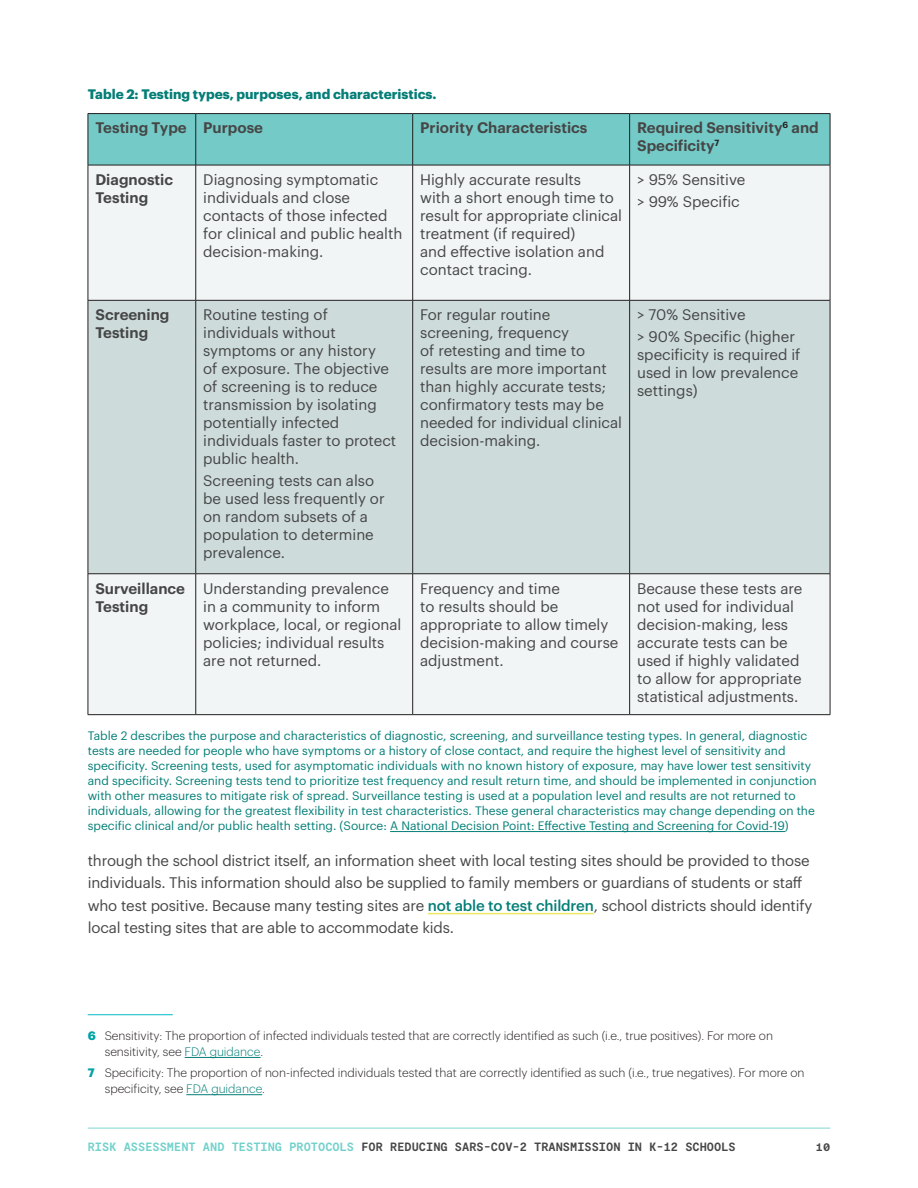
<style>
.page{position:relative;width:918px;height:1188px;background:#fff}
.page>*{position:absolute;margin:0;border:0;box-sizing:border-box;transform-origin:0 0}
.t1{font:15px/18px "Graphik";color:#464646}
.t2{font:600 15px/18px "Graphik";color:#464646}
.t3{font:700 13.5px "Graphik";color:#047e77}
.t4{font:12px/15px "Graphik";color:#047e77}
.t5{font:300 12px/16.5px "Graphik";color:#231f20}
.t6{font:12px "Moderat Mono Bold";color:#464646}
.s1{font-weight:500;color:#047e77}
.s2{font-weight:700;color:#00a2a5}
.s3{color:#047e77}
.s4{color:#71d1cb}
</style>
<div class="page">
<hr style="left:88px;top:1127px;width:742px;height:2px;background:#aae3e0">
<hr style="left:390px;top:831px;width:395px;height:1px;background:#047e77">
<hr style="left:428px;top:913px;width:166px;height:1px;background:#e9e866">
<div style="left:89px;top:114px;width:741px;height:51px;background:#73cac7"></div>
<div style="left:89px;top:166px;width:741px;height:548px;background:#f1f5f5"></div>
<div style="left:89px;top:301px;width:741px;height:272px;background:#cddbda"></div>
<hr style="left:195px;top:114px;width:1px;height:51px;background:#231f20">
<hr style="left:412px;top:114px;width:1px;height:51px;background:#231f20">
<hr style="left:629px;top:114px;width:1px;height:51px;background:#231f20">
<hr style="left:195px;top:165px;width:1px;height:135px;background:#231f20">
<hr style="left:412px;top:165px;width:1px;height:135px;background:#231f20">
<hr style="left:629px;top:165px;width:1px;height:135px;background:#231f20">
<hr style="left:195px;top:301px;width:1px;height:273px;background:#231f20">
<hr style="left:412px;top:301px;width:1px;height:273px;background:#231f20">
<hr style="left:629px;top:301px;width:1px;height:273px;background:#231f20">
<hr style="left:88px;top:574px;width:1px;height:140px;background:#231f20">
<hr style="left:195px;top:574px;width:1px;height:140px;background:#231f20">
<hr style="left:412px;top:574px;width:1px;height:140px;background:#231f20">
<hr style="left:629px;top:574px;width:1px;height:140px;background:#231f20">
<hr style="left:830px;top:574px;width:1px;height:140px;background:#231f20">
<hr style="left:88px;top:714px;width:108px;height:1px;background:#231f20">
<hr style="left:196px;top:714px;width:217px;height:1px;background:#231f20">
<hr style="left:413px;top:714px;width:217px;height:1px;background:#231f20">
<hr style="left:630px;top:714px;width:200px;height:1px;background:#231f20">
<hr style="left:88px;top:113px;width:108px;height:1px;background:#231f20">
<hr style="left:88px;top:114px;width:1px;height:51px;background:#231f20">
<hr style="left:196px;top:113px;width:217px;height:1px;background:#231f20">
<hr style="left:413px;top:113px;width:217px;height:1px;background:#231f20">
<hr style="left:630px;top:113px;width:200px;height:1px;background:#231f20">
<hr style="left:830px;top:114px;width:1px;height:51px;background:#231f20">
<hr style="left:88px;top:165px;width:108px;height:1px;background:#231f20">
<hr style="left:88px;top:165px;width:1px;height:135px;background:#231f20">
<hr style="left:196px;top:165px;width:217px;height:1px;background:#231f20">
<hr style="left:413px;top:165px;width:217px;height:1px;background:#231f20">
<hr style="left:630px;top:165px;width:200px;height:1px;background:#231f20">
<hr style="left:830px;top:165px;width:1px;height:135px;background:#231f20">
<hr style="left:88px;top:300px;width:108px;height:1px;background:#231f20">
<hr style="left:88px;top:301px;width:1px;height:273px;background:#231f20">
<hr style="left:196px;top:300px;width:217px;height:1px;background:#231f20">
<hr style="left:413px;top:300px;width:217px;height:1px;background:#231f20">
<hr style="left:630px;top:300px;width:200px;height:1px;background:#231f20">
<hr style="left:830px;top:301px;width:1px;height:273px;background:#231f20">
<hr style="left:88px;top:573px;width:108px;height:1px;background:#231f20">
<hr style="left:196px;top:573px;width:217px;height:1px;background:#231f20">
<hr style="left:413px;top:573px;width:217px;height:1px;background:#231f20">
<hr style="left:630px;top:573px;width:200px;height:1px;background:#231f20">
<hr style="left:88px;top:1014px;width:85px;height:1px;background:#03bac6">
<hr style="left:185px;top:1057px;width:76px;height:1px;background:#047e77">
<hr style="left:186px;top:1094px;width:76px;height:1px;background:#047e77">
<p class="t3" style="left:88px;top:84px;width:350px">Table 2: Testing types, purposes, and characteristics.</p>
<p class="t2" style="left:95px;top:118px;width:93px">Testing Type</p>
<p class="t2" style="left:203px;top:118px;width:61px">Purpose</p>
<p class="t2" style="left:420px;top:118px;width:169px">Priority Characteristics</p>
<p class="t2" style="left:637px;top:118px;width:183px">Required Sensitivity<sup>6</sup> and<br>Specificity<sup>7</sup></p>
<p class="t2" style="left:95px;top:169px;width:79px">Diagnostic<br>Testing</p>
<p class="t1" style="left:203px;top:169px;width:201px">Diagnosing symptomatic individuals and close contacts of those infected for clinical and public health decision-making.</p>
<p class="t1" style="left:420px;top:169px;width:203px">Highly accurate results<br>with a short enough time to result for appropriate clinical treatment (if required)<br>and effective isolation and contact tracing.</p>
<p class="t1" style="left:637px;top:167px;width:110px;line-height:22.2px">&gt; 95% Sensitive &gt; 99% Specific</p>
<p class="t2" style="left:95px;top:304px;width:76px">Screening<br>Testing</p>
<p class="t1" style="left:203px;top:304px;width:195px">Routine testing of individuals without symptoms or any history<br>of exposure. The objective of screening is to reduce transmission by isolating potentially infected individuals faster to protect public health.</p>
<p class="t1" style="left:203px;top:471px;width:183px">Screening tests can also be used less frequently or on random subsets of a population to determine prevalence.</p>
<p class="t1" style="left:420px;top:304px;width:203px">For regular routine screening, frequency<br>of retesting and time to results are more important than highly accurate tests; confirmatory tests may be needed for individual clinical decision-making.</p>
<p class="t1" style="left:637px;top:302px;width:159px;line-height:22.2px">&gt; 70% Sensitive<br>&gt; 90% Specific (higher</p>
<p class="t1" style="left:637px;top:345px;width:165px">specificity is required if used in low prevalence settings)</p>
<p class="t2" style="left:95px;top:578px;width:91px">Surveillance<br>Testing</p>
<p class="t1" style="left:203px;top:578px;width:200px">Understanding prevalence in a community to inform workplace, local, or regional policies; individual results are not returned.</p>
<p class="t1" style="left:420px;top:578px;width:200px">Frequency and time<br>to results should be appropriate to allow timely decision-making and course adjustment.</p>
<p class="t1" style="left:637px;top:578px;width:167px">Because these tests are not used for individual decision-making, less accurate tests can be used if highly validated to allow for appropriate statistical adjustments.</p>
<p class="t4" style="left:88px;top:727px;width:730px">Table 2 describes the purpose and characteristics of diagnostic, screening, and surveillance testing types. In general, diagnostic tests are needed for people who have symptoms or a history of close contact, and require the highest level of sensitivity and specificity. Screening tests, used for asymptomatic individuals with no known history of exposure, may have lower test sensitivity and specificity. Screening tests tend to prioritize test frequency and result return time, and should be implemented in conjunction with other measures to mitigate risk of spread. Surveillance testing is used at a population level and results are not returned to individuals, allowing for the greatest flexibility in test characteristics. These general characteristics may change depending on the specific clinical and/or public health setting. (Source: A National Decision Point: Effective Testing and Screening for Covid-19)</p>
<p class="t1" style="left:88px;top:848px;width:726px;line-height:22.5px">through the school district itself, an information sheet with local testing sites should be provided to those individuals. This information should also be supplied to family members or guardians of students or staff who test positive. Because many testing sites are <span class="s1">not able to test children</span>, school districts should identify local testing sites that are able to accommodate kids.</p>
<p class="t5" style="left:105px;top:1026px;width:670px;text-indent:-17px"><span class="s2">6</span> Sensitivity: The proportion of infected individuals tested that are correctly identified as such (i.e., true positives). For more on sensitivity, see <span class="s3">FDA guidance</span>.</p>
<p class="t5" style="left:105px;top:1063px;width:701px;text-indent:-17px"><span class="s2">7</span> Specificity: The proportion of non-infected individuals tested that are correctly identified as such (i.e., true negatives). For more on specificity, see <span class="s3">FDA guidance</span>.</p>
<p class="t6" style="left:88px;top:1140px;width:650px"><span class="s4">RISK ASSESSMENT AND TESTING PROTOCOLS</span> FOR REDUCING SARS-COV-2 TRANSMISSION IN K-12 SCHOOLS</p>
<p class="t6" style="left:816px;top:1140px;width:16px">10</p>
</div>
